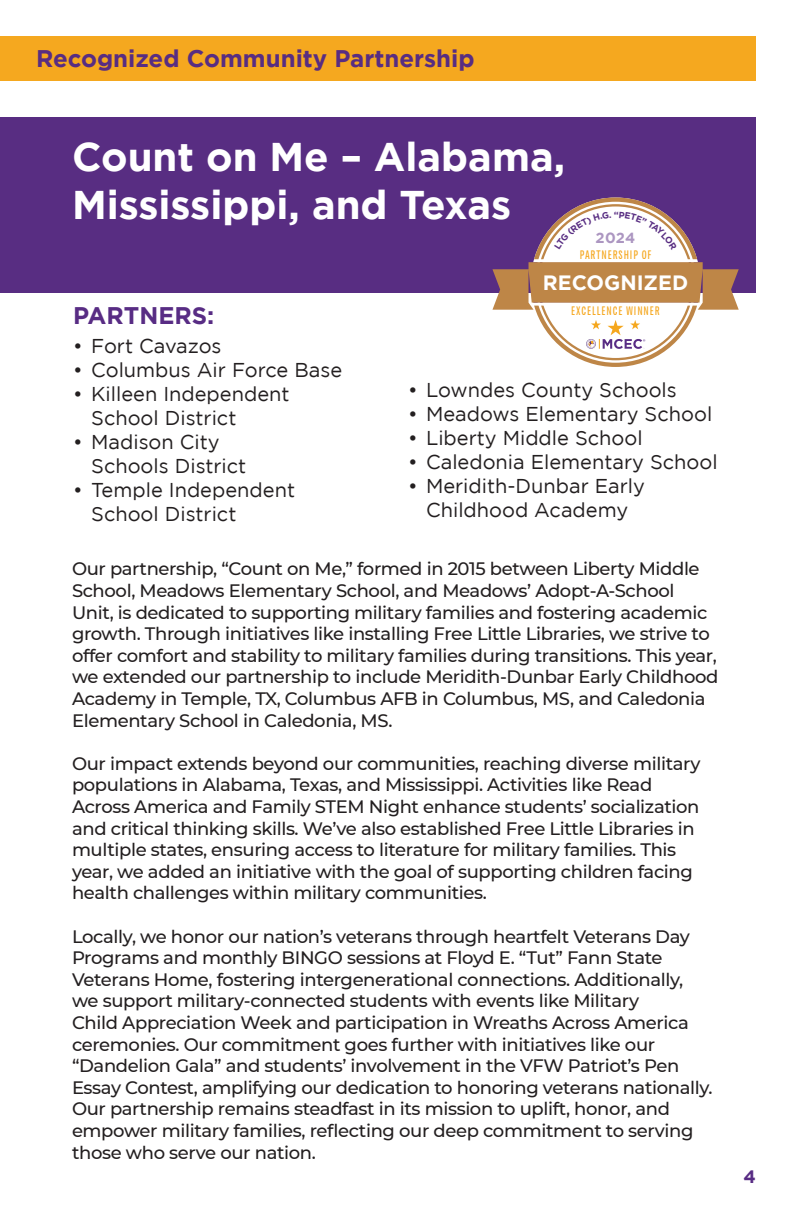
<style>
.page{position:relative;width:792px;height:1224px;background:#fff}
.page>*{position:absolute;margin:0;border:0;box-sizing:border-box;transform-origin:0 0}
.Paragraph_Style_1{font:700 40px/48px "Gotham";color:#fff}
.t1{font:700 24px "Gotham";color:#582d82}
.t2{font:700 24px "Gotham";color:#582c84}
.t3{font:700 20.6px "Gotham";color:#fff}
.t4{font:20px/24px "Gotham";color:#231f20}
.Body_Copy{font:500 18px/21.6px "Montserrat";letter-spacing:-.02em;color:#231f20}
.HEADLINE-Partnership{font:700 18px "Gotham";color:#582c84}
.t5{font:700 14.6px "Gotham";color:#ac96c1}
.t6{font:12.2px "Chartwell Pies";letter-spacing:.075em;color:#f5a71e}
</style>
<div class="page">
<div style="left:0;top:36px;width:756px;height:45px;background:#f5a81f"></div>
<div style="left:0;top:117px;width:756px;height:176px;background:#582d82"></div>
<svg style="left:492px;top:198px;width:247px;height:169px"></svg>
<p class="t1" style="left:36px;top:45px;width:440px">Recognized Community Partnership</p>
<p class="Paragraph_Style_1" style="left:72px;top:132px;width:495px">Count on Me – Alabama,<br>Mississippi, and Texas</p>
<p class="t5" style="left:596px;top:230px;width:41px">2024</p>
<p class="t2" style="left:73px;top:302px;width:143px">PARTNERS:</p>
<p class="t4" style="left:73px;top:334px;width:150px">• Fort Cavazos</p>
<p class="t4" style="left:73px;top:358px;width:270px">• Columbus Air Force Base</p>
<p class="t4" style="left:91px;top:382px;width:200px;text-indent:-18px">• Killeen Independent<br>School District</p>
<p class="t4" style="left:91px;top:430px;width:157px;text-indent:-18px">• Madison City<br>Schools District</p>
<p class="t4" style="left:91px;top:478px;width:205px;text-indent:-18px">• Temple Independent<br>School District</p>
<p class="t6" style="left:580px;top:247px;width:73px">PARTNERSHIP OF</p>
<p class="t3" style="left:543px;top:271px;width:147px">RECOGNIZED</p>
<p class="t6" style="left:571px;top:304px;width:90px">EXCELLENCE WINNER</p>
<p class="t4" style="left:408px;top:378px;width:270px">• Lowndes County Schools</p>
<p class="t4" style="left:408px;top:402px;width:306px">• Meadows Elementary School</p>
<p class="t4" style="left:408px;top:426px;width:236px">• Liberty Middle School</p>
<p class="t4" style="left:408px;top:450px;width:311px">• Caledonia Elementary School</p>
<p class="t4" style="left:408px;top:474px;width:239px;text-align:center">• Meridith-Dunbar Early<br>Childhood Academy</p>
<p class="Body_Copy" style="left:72px;top:558px;width:648px">Our partnership, “Count on Me,” formed in 2015 between Liberty Middle School, Meadows Elementary School, and Meadows’ Adopt-A-School Unit, is dedicated to supporting military families and fostering academic growth. Through initiatives like installing Free Little Libraries, we strive to offer comfort and stability to military families during transitions. This year, we extended our partnership to include Meridith-Dunbar Early Childhood Academy in Temple, TX, Columbus AFB in Columbus, MS, and Caledonia Elementary School in Caledonia, MS.</p>
<p class="Body_Copy" style="left:72px;top:752px;width:630px">Our impact extends beyond our communities, reaching diverse military populations in Alabama, Texas, and Mississippi. Activities like Read Across America and Family STEM Night enhance students’ socialization and critical thinking skills. We’ve also established Free Little Libraries in multiple states, ensuring access to literature for military families. This year, we added an initiative with the goal of supporting children facing health challenges within military communities.</p>
<p class="Body_Copy" style="left:72px;top:925px;width:642px">Locally, we honor our nation’s veterans through heartfelt Veterans Day Programs and monthly BINGO sessions at Floyd E. “Tut” Fann State Veterans Home, fostering intergenerational connections. Additionally, we support military-connected students with events like Military<br>Child Appreciation Week and participation in Wreaths Across America ceremonies. Our commitment goes further with initiatives like our “Dandelion Gala” and students’ involvement in the VFW Patriot’s Pen Essay Contest, amplifying our dedication to honoring veterans nationally.<br>Our partnership remains steadfast in its mission to uplift, honor, and empower military families, reflecting our deep commitment to serving those who serve our nation.</p>
<p class="HEADLINE-Partnership" style="left:744px;top:1166px;width:14px">4</p>
</div>
